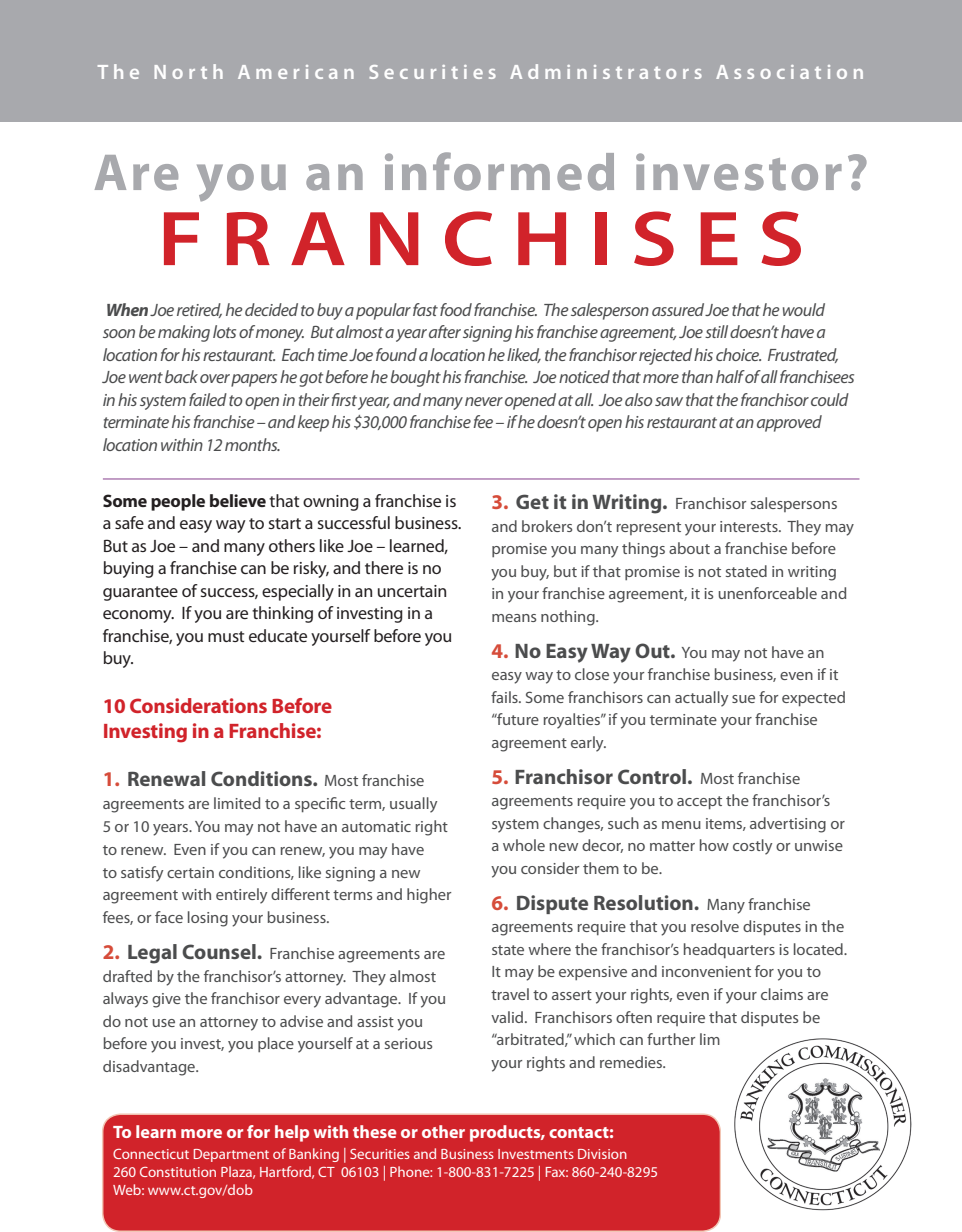
<style>
.page{position:relative;width:962px;height:1232px;background:#fff}
.page>*{position:absolute;margin:0;border:0;box-sizing:border-box;transform-origin:0 0}
.t1{font:600 78.3px "Myriad Pro";letter-spacing:.19em;color:#d1232a;scale:1.15 1}
.t2{font:700 52.5px "Myriad Pro";letter-spacing:.05em;color:#a8a9ad}
.t3{font:700 21px "Myriad Pro";color:#4b4c4d}
.t4{font:600 21px "Myriad Pro";letter-spacing:.21em;color:#fff}
.t5{font:700 21px/25.5px "Myriad Pro";letter-spacing:-.01em;color:#d1232a}
.t6{font:italic 18px/22.5px "Myriad Pro";letter-spacing:-.03em;color:#4b4c4d}
.t7{font:18px/22.5px "Myriad Pro";letter-spacing:-.01em;color:#231f20}
.t8{font:700 18px "Myriad Pro";color:#fff}
.t9{font:16.5px/22.5px "Myriad Pro";color:#4b4c4d}
.t10{font:15px/18px "Myriad Pro";color:#fff}
.s1{font-weight:700}
.s2{color:#d64c3a}
.s3{font-weight:400;font-size:16.5px}
.s4{font-weight:700;font-size:21px;color:#d64c3a}
.s5{font-weight:700;font-size:21px}
</style>
<div class="page">
<div style="left:0;top:0;width:961px;height:122px;background:#a8a9ad"></div>
<div style="left:103px;top:1113px;width:617px;height:117px;background:#d1232a;border-radius:18px"></div>
<div style="left:102px;top:1113px;width:619px;height:118px;border:2px solid #f2c5b4;border-radius:18px"></div>
<hr style="left:103px;top:478px;width:756px;height:1px;background:#863e8c">
<img style="left:734px;top:1038px;width:177px;height:172px">
<p class="t4" style="left:97px;top:59px;width:768px">The North American Securities Administrators Association</p>
<h2 class="t2" style="left:93px;top:138px;width:776px">Are you an informed investor?</h2>
<h1 class="t1" style="left:157px;top:189px;width:564px">FRANCHISES</h1>
<p class="t6" style="left:103px;top:298px;width:753px"><span class="s1">When</span> Joe retired, he decided to buy a popular fast food franchise. The salesperson assured Joe that he would soon be making lots of money. But almost a year after signing his franchise agreement, Joe still doesn’t have a location for his restaurant. Each time Joe found a location he liked, the franchisor rejected his choice. Frustrated, Joe went back over papers he got before he bought his franchise. Joe noticed that more than half of all franchisees in his system failed to open in their first year, and many never opened at all. Joe also saw that the franchisor could terminate his franchise – and keep his $30,000 franchise fee – if he doesn’t open his restaurant at an approved location within 12 months.</p>
<p class="t7" style="left:103px;top:489px;width:360px"><span class="s1">Some people believe</span> that owning a franchise is a safe and easy way to start a successful business.<br>But as Joe – and many others like Joe – learned, buying a franchise can be risky, and there is no guarantee of success, especially in an uncertain economy. If you are thinking of investing in a franchise, you must educate yourself before you buy.</p>
<p class="t5" style="left:103px;top:692px;width:231px">10 Considerations Before<br>Investing in a Franchise:</p>
<p class="t3" style="left:103px;top:765px;width:323px"><span class="s2">1.</span> Renewal Conditions. <span class="s3">Most franchise</span></p>
<p class="t9" style="left:103px;top:791px;width:350px">agreements are limited to a specific term, usually<br>5 or 10 years. You may not have an automatic right to renew. Even if you can renew, you may have<br>to satisfy certain conditions, like signing a new agreement with entirely different terms and higher fees, or face losing your business.</p>
<p class="t9" style="left:103px;top:942px;width:345px"><span class="s4">2.</span> <span class="s5">Legal Counsel.</span> Franchise agreements are drafted by the franchisor’s attorney. They almost always give the franchisor every advantage. If you do not use an attorney to advise and assist you before you invest, you place yourself at a serious disadvantage.</p>
<p class="t9" style="left:491px;top:492px;width:364px"><span class="s4">3.</span> <span class="s5">Get it in Writing.</span> Franchisor salespersons and brokers don’t represent your interests. They may promise you many things about a franchise before you buy, but if that promise is not stated in writing in your franchise agreement, it is unenforceable and means nothing.</p>
<p class="t9" style="left:491px;top:640px;width:356px"><span class="s4">4.</span> <span class="s5">No Easy Way Out.</span> You may not have an easy way to close your franchise business, even if it fails. Some franchisors can actually sue for expected “future royalties” if you terminate your franchise agreement early.</p>
<p class="t3" style="left:491px;top:763px;width:310px"><span class="s2">5.</span> Franchisor Control. <span class="s3">Most franchise</span></p>
<p class="t9" style="left:491px;top:789px;width:355px">agreements require you to accept the franchisor’s system changes, such as menu items, advertising or a whole new decor, no matter how costly or unwise you consider them to be.</p>
<p class="t3" style="left:491px;top:889px;width:321px"><span class="s2">6.</span> Dispute Resolution. <span class="s3">Many franchise</span></p>
<p class="t9" style="left:491px;top:915px;width:357px">agreements require that you resolve disputes in the state where the franchisor’s headquarters is located.<br>It may be expensive and inconvenient for you to travel to assert your rights, even if your claims are valid. Franchisors often require that disputes be “arbitrated,” which can further limit<br>your rights and remedies.</p>
<p class="t8" style="left:113px;top:1119px;width:502px">To learn more or for help with these or other products, contact:</p>
<p class="t10" style="left:113px;top:1144px;width:546px">Connecticut Department of Banking | Securities and Business Investments Division<br>260 Constitution Plaza, Hartford, CT 06103 | Phone: 1-800-831-7225 | Fax: 860-240-8295<br>Web: www.ct.gov/dob</p>
</div>
